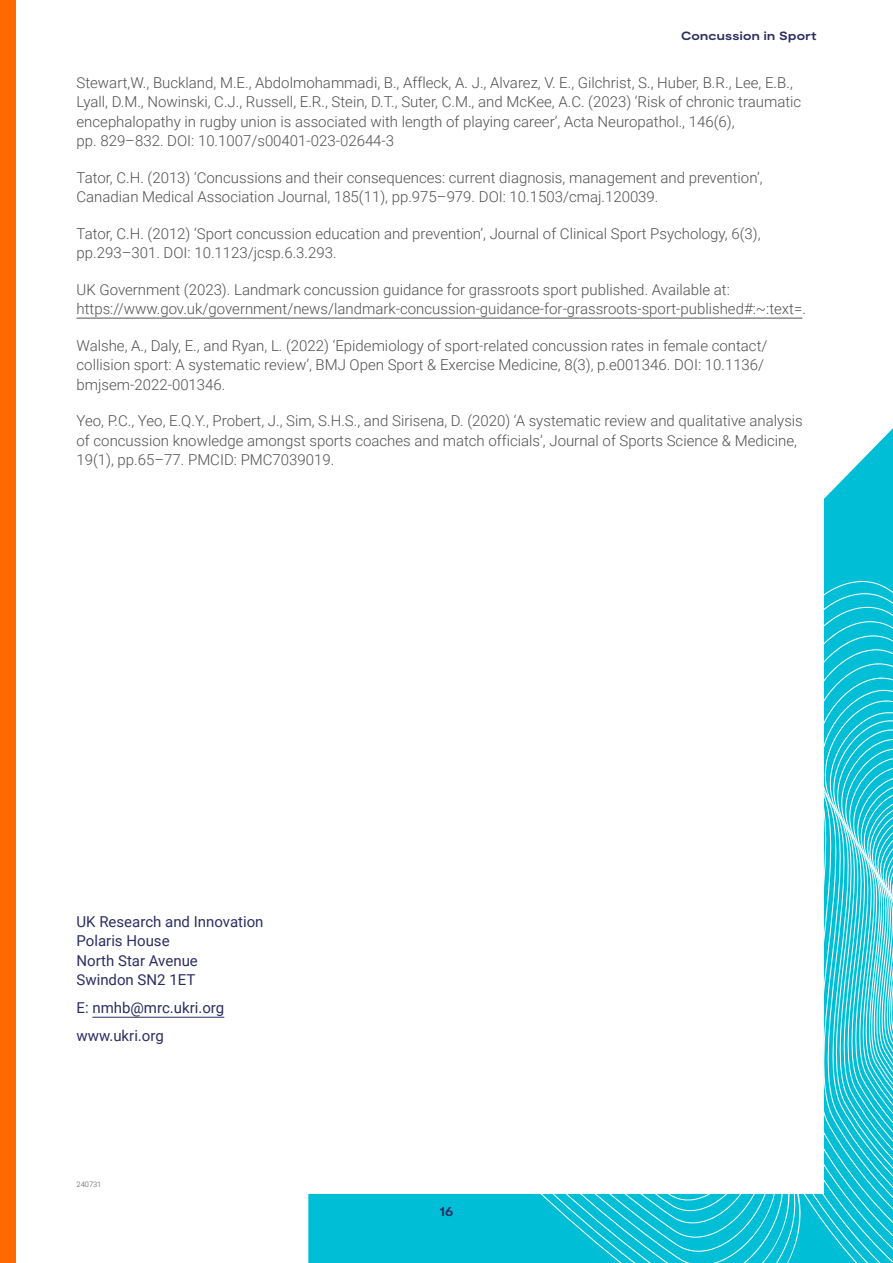
<style>
.page{position:relative;width:893px;height:1263px;background:#fff}
.page>*{position:absolute;margin:0;border:0;box-sizing:border-box;transform-origin:0 0}
.Body_Copy{font:300 15px/19.5px "Roboto";color:#505050}
.Body_Copy-2{font:15px/19.5px "Roboto";color:#2d2d62}
.t1{font:700 expanded 12.75px "Moderat";color:#2d2d62}
.t2{font:700 expanded 12px "Moderat";letter-spacing:.025em;color:#2d2d62}
.t3{font:300 7.5px "Roboto";color:#505050}
</style>
<div class="page">
<svg style="left:308px;top:428px;width:585px;height:835px;fill:#00bed5"></svg>
<svg style="left:341px;top:1194px;width:425px;height:69px;background:#0bc0d6"></svg>
<svg style="left:768px;top:575px;width:125px;height:688px;background:#30cadc"></svg>
<div style="left:0;top:0;width:16px;height:1263px;background:#ff6900"></div>
<div style="left:84px;top:190px;width:740px;height:1004px;background:#fff;border:2px solid #fff"></div>
<hr style="left:77px;top:318px;width:725px;height:1px;background:#505050">
<hr style="left:92px;top:1017px;width:132px;height:1px;background:#2d2d62">
<p class="t2" style="left:681px;top:29px;width:137px">Concussion in Sport</p>
<p class="Body_Copy" style="left:77px;top:72px;width:726px">Stewart,W., Buckland, M.E., Abdolmohammadi, B., Affleck, A. J., Alvarez, V. E., Gilchrist, S., Huber, B.R., Lee, E.B., Lyall, D.M., Nowinski, C.J., Russell, E.R., Stein, D.T., Suter, C.M., and McKee, A.C. (2023) ‘Risk of chronic traumatic encephalopathy in rugby union is associated with length of playing career’, Acta Neuropathol., 146(6),<br>pp. 829–832. DOI: 10.1007/s00401-023-02644-3</p>
<p class="Body_Copy" style="left:77px;top:167px;width:687px">Tator, C.H. (2013) ‘Concussions and their consequences: current diagnosis, management and prevention’,<br>Canadian Medical Association Journal, 185(11), pp.975–979. DOI: 10.1503/cmaj.120039.</p>
<p class="Body_Copy" style="left:77px;top:223px;width:686px">Tator, C.H. (2012) ‘Sport concussion education and prevention’, Journal of Clinical Sport Psychology, 6(3), pp.293–301. DOI: 10.1123/jcsp.6.3.293.</p>
<p class="Body_Copy" style="left:77px;top:279px;width:731px">UK Government (2023). Landmark concussion guidance for grassroots sport published. Available at: https://www.gov.uk/government/news/landmark-concussion-guidance-for-grassroots-sport-published#:~:text=.</p>
<p class="Body_Copy" style="left:77px;top:335px;width:692px">Walshe, A., Daly, E., and Ryan, L. (2022) ‘Epidemiology of sport-related concussion rates in female contact/ collision sport: A systematic review’, BMJ Open Sport &amp; Exercise Medicine, 8(3), p.e001346. DOI: 10.1136/ bmjsem-2022-001346.</p>
<p class="Body_Copy" style="left:77px;top:411px;width:728px">Yeo, P.C., Yeo, E.Q.Y., Probert, J., Sim, S.H.S., and Sirisena, D. (2020) ‘A systematic review and qualitative analysis of concussion knowledge amongst sports coaches and match officials’, Journal of Sports Science &amp; Medicine,<br>19(1), pp.65–77. PMCID: PMC7039019.</p>
<p class="Body_Copy-2" style="left:77px;top:911px;width:189px">UK Research and Innovation<br>Polaris House<br>North Star Avenue<br>Swindon SN2 1ET</p>
<p class="Body_Copy-2" style="left:77px;top:998px;width:149px">E: nmhb@mrc.ukri.org</p>
<p class="Body_Copy-2" style="left:77px;top:1026px;width:89px">www.ukri.org</p>
<p class="t3" style="left:77px;top:1179px;width:26px">240731</p>
<p class="t1" style="left:440px;top:1204px;width:15px">16</p>
</div>
